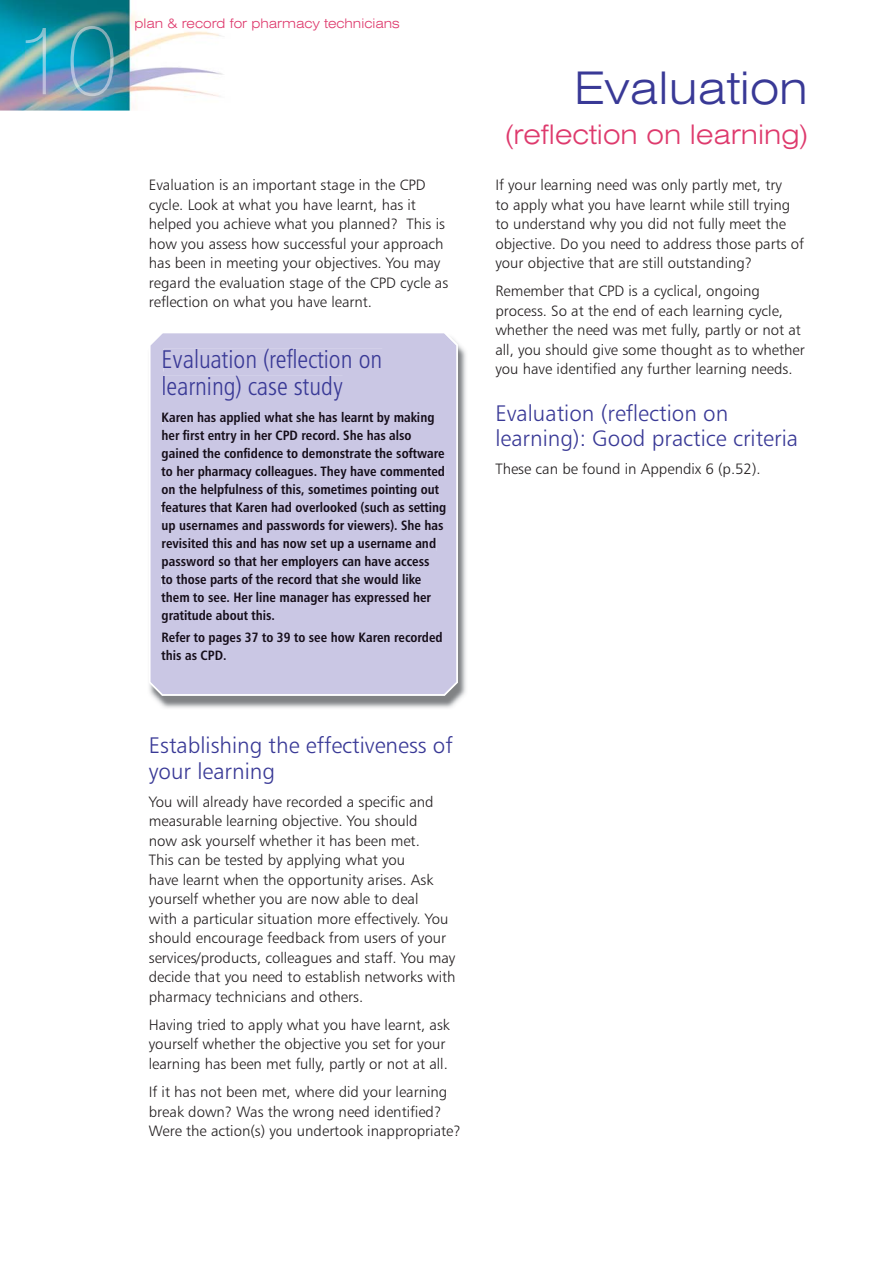
<style>
.page{position:relative;width:893px;height:1263px;background:#fff}
.page>*{position:absolute;margin:0;border:0;box-sizing:border-box;transform-origin:0 0}
.t1{font:300 expanded 45px "Swiss 721 BT";color:#393996}
.t2{font:300 expanded 27px "Swiss 721 BT";color:#de3a6d}
.t3{font:25.5px/27px "Humanist 777 BT Light Condensed B";color:#393996}
.t4{font:22.5px/25.5px "Humanist 777 BT Light B";color:#393996}
.t5{font:15px/19.5px "Humanist 777 BT Light B";color:#231f20}
.t6{font:13.5px/18px "Humanist 777 BT Bold Condensed B";color:#150d19}
.t7{font:300 expanded 13.2px "Swiss 721 BT";color:#de3a6d}
</style>
<div class="page">
<img style="left:152px;top:343px;width:314px;height:365px">
<div style="left:149px;top:333px;width:309px;height:363px;background:#cac7e4"></div>
<img style="left:0;top:0;width:223px;height:111px">
<img style="left:26px;top:26px;width:88px;height:70px">
<p class="t7" style="left:135px;top:17px;width:267px">plan &amp; record for pharmacy technicians</p>
<p class="t5" style="left:149px;top:176px;width:301px">Evaluation is an important stage in the CPD cycle. Look at what you have learnt, has it helped you achieve what you planned? This is how you assess how successful your approach has been in meeting your objectives. You may regard the evaluation stage of the CPD cycle as reflection on what you have learnt.</p>
<h3 class="t3" style="left:162px;top:347px;width:222px">Evaluation (reflection on learning) case study</h3>
<p class="t6" style="left:162px;top:408px;width:286px">Karen has applied what she has learnt by making her first entry in her CPD record. She has also gained the confidence to demonstrate the software to her pharmacy colleagues. They have commented on the helpfulness of this, sometimes pointing out features that Karen had overlooked (such as setting up usernames and passwords for viewers). She has revisited this and has now set up a username and password so that her employers can have access<br>to those parts of the record that she would like them to see. Her line manager has expressed her gratitude about this.</p>
<p class="t6" style="left:162px;top:629px;width:283px">Refer to pages 37 to 39 to see how Karen recorded this as CPD.</p>
<h3 class="t4" style="left:149px;top:734px;width:305px">Establishing the effectiveness of your learning</h3>
<p class="t5" style="left:149px;top:793px;width:308px">You will already have recorded a specific and measurable learning objective. You should<br>now ask yourself whether it has been met.<br>This can be tested by applying what you<br>have learnt when the opportunity arises. Ask yourself whether you are now able to deal<br>with a particular situation more effectively. You should encourage feedback from users of your services/products, colleagues and staff. You may decide that you need to establish networks with pharmacy technicians and others.</p>
<p class="t5" style="left:149px;top:1016px;width:303px">Having tried to apply what you have learnt, ask yourself whether the objective you set for your learning has been met fully, partly or not at all.</p>
<p class="t5" style="left:149px;top:1083px;width:314px">If it has not been met, where did your learning break down? Was the wrong need identified?<br>Were the action(s) you undertook inappropriate?</p>
<h1 class="t1" style="left:574px;top:66px;width:235px">Evaluation</h1>
<h2 class="t2" style="left:505px;top:121px;width:304px">(reflection on learning)</h2>
<p class="t5" style="left:495px;top:176px;width:310px">If your learning need was only partly met, try<br>to apply what you have learnt while still trying to understand why you did not fully meet the objective. Do you need to address those parts of your objective that are still outstanding?</p>
<p class="t5" style="left:495px;top:282px;width:311px">Remember that CPD is a cyclical, ongoing process. So at the end of each learning cycle, whether the need was met fully, partly or not at all, you should give some thought as to whether you have identified any further learning needs.</p>
<h3 class="t4" style="left:495px;top:401px;width:304px">Evaluation (reflection on learning): Good practice criteria</h3>
<p class="t5" style="left:495px;top:460px;width:267px">These can be found in Appendix 6 (p.52).</p>
</div>
